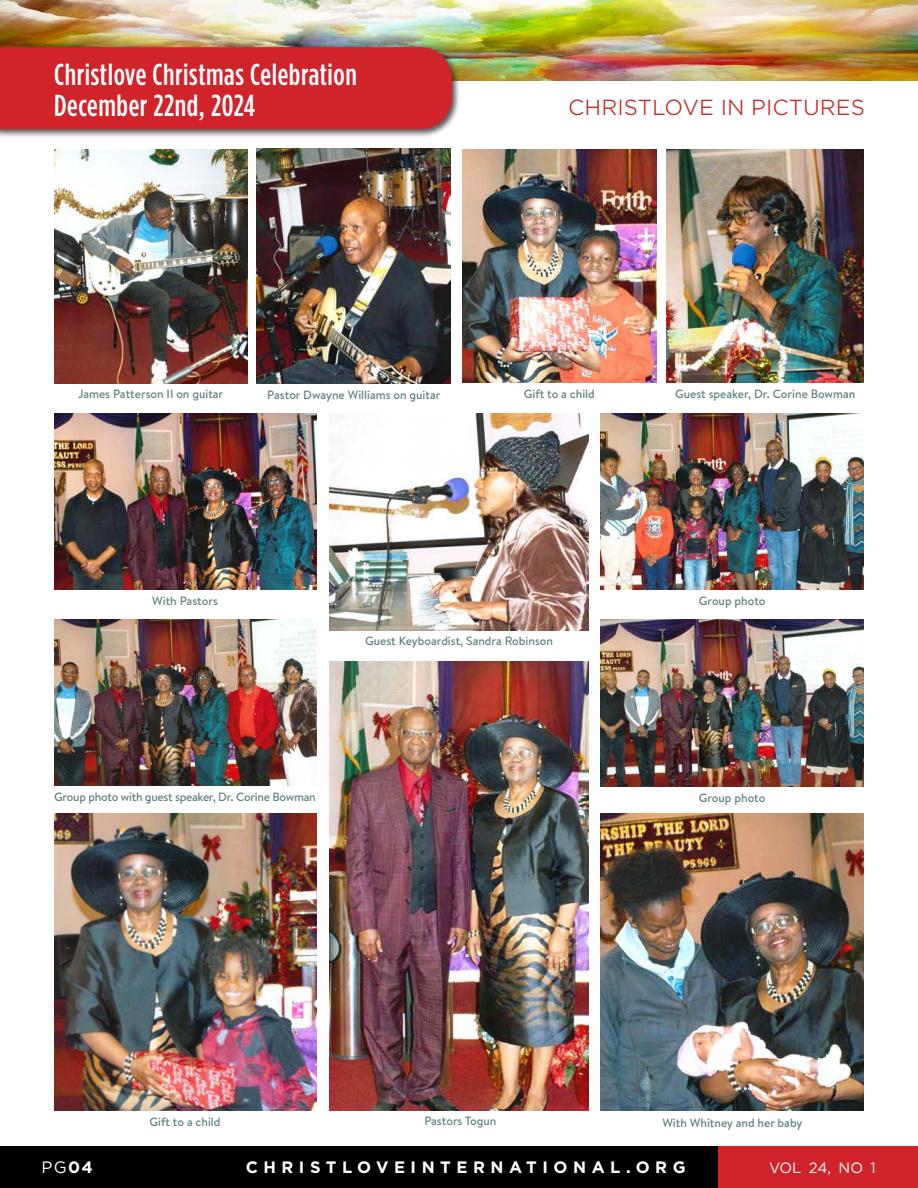
<style>
.page{position:relative;width:918px;height:1188px;background:#fff}
.page>*{position:absolute;margin:0;border:0;box-sizing:border-box;transform-origin:0 0}
.t1{font:500 30.3px/31.3px "Gotham Condensed";letter-spacing:.02em;color:#fff}
.t2{font:21px "Gotham Office";color:#c42a28}
.t3{font:700 16.5px "Gotham";letter-spacing:.335em;color:#fff}
.t4{font:16.5px "Gotham";color:#fff}
.t5{font:14.85px "Gotham";letter-spacing:-.015em;color:#fff}
.t6{font:500 12px "Brandon Text";color:#618380}
.t7{font:500 12px "Brandon Text";letter-spacing:-.02em;color:#618380}
.s1{font-weight:700}
</style>
<div class="page">
<div style="left:0;top:1146px;width:718px;height:42px;background:#000"></div>
<div style="left:718px;top:1146px;width:200px;height:42px;background:#d1232a"></div>
<img style="left:0;top:0;width:918px;height:81px">
<div style="left:0;top:44px;width:461px;height:94px;background:#231f20;opacity:.75"></div>
<div style="left:0;top:47px;width:452px;height:82px;background:#d1232a"></div>
<img style="left:257px;top:149px;width:194px;height:234px">
<img style="left:54px;top:149px;width:193px;height:234px">
<img style="left:54px;top:814px;width:262px;height:296px">
<img style="left:600px;top:814px;width:264px;height:296px">
<img style="left:667px;top:149px;width:197px;height:234px">
<img style="left:462px;top:149px;width:195px;height:234px">
<img style="left:54px;top:619px;width:262px;height:167px">
<img style="left:329px;top:661px;width:259px;height:449px">
<img style="left:54px;top:414px;width:262px;height:175px">
<img style="left:329px;top:414px;width:259px;height:216px">
<img style="left:600px;top:414px;width:264px;height:175px">
<img style="left:600px;top:620px;width:264px;height:166px">
<h1 class="t1" style="left:54px;top:59px;width:304px">Christlove Christmas Celebration<br>December 22nd, 2024</h1>
<h2 class="t2" style="left:568px;top:93px;width:298px">CHRISTLOVE IN PICTURES</h2>
<p class="t6" style="left:78px;top:385px;width:147px">James Patterson II on guitar</p>
<p class="t6" style="left:524px;top:386px;width:73px">Gift to a child</p>
<p class="t6" style="left:675px;top:386px;width:182px">Guest speaker, Dr. Corine Bowman</p>
<p class="t6" style="left:267px;top:387px;width:175px">Pastor Dwayne Williams on guitar</p>
<p class="t6" style="left:152px;top:592px;width:67px">With Pastors</p>
<p class="t6" style="left:699px;top:592px;width:68px">Group photo</p>
<p class="t6" style="left:365px;top:633px;width:189px">Guest Keyboardist, Sandra Robinson</p>
<p class="t7" style="left:54px;top:789px;width:263px">Group photo with guest speaker, Dr. Corine Bowman</p>
<p class="t6" style="left:699px;top:790px;width:68px">Group photo</p>
<p class="t6" style="left:424px;top:1113px;width:74px">Pastors Togun</p>
<p class="t6" style="left:150px;top:1114px;width:73px">Gift to a child</p>
<p class="t6" style="left:662px;top:1114px;width:142px">With Whitney and her baby</p>
<h3 class="t4" style="left:42px;top:1156px;width:53px">PG<span class="s1">04</span></h3>
<h3 class="t3" style="left:246px;top:1156px;width:441px">CHRISTLOVEINTERNATIONAL.ORG</h3>
<p class="t5" style="left:769px;top:1158px;width:108px">VOL 24, NO 1</p>
</div>
